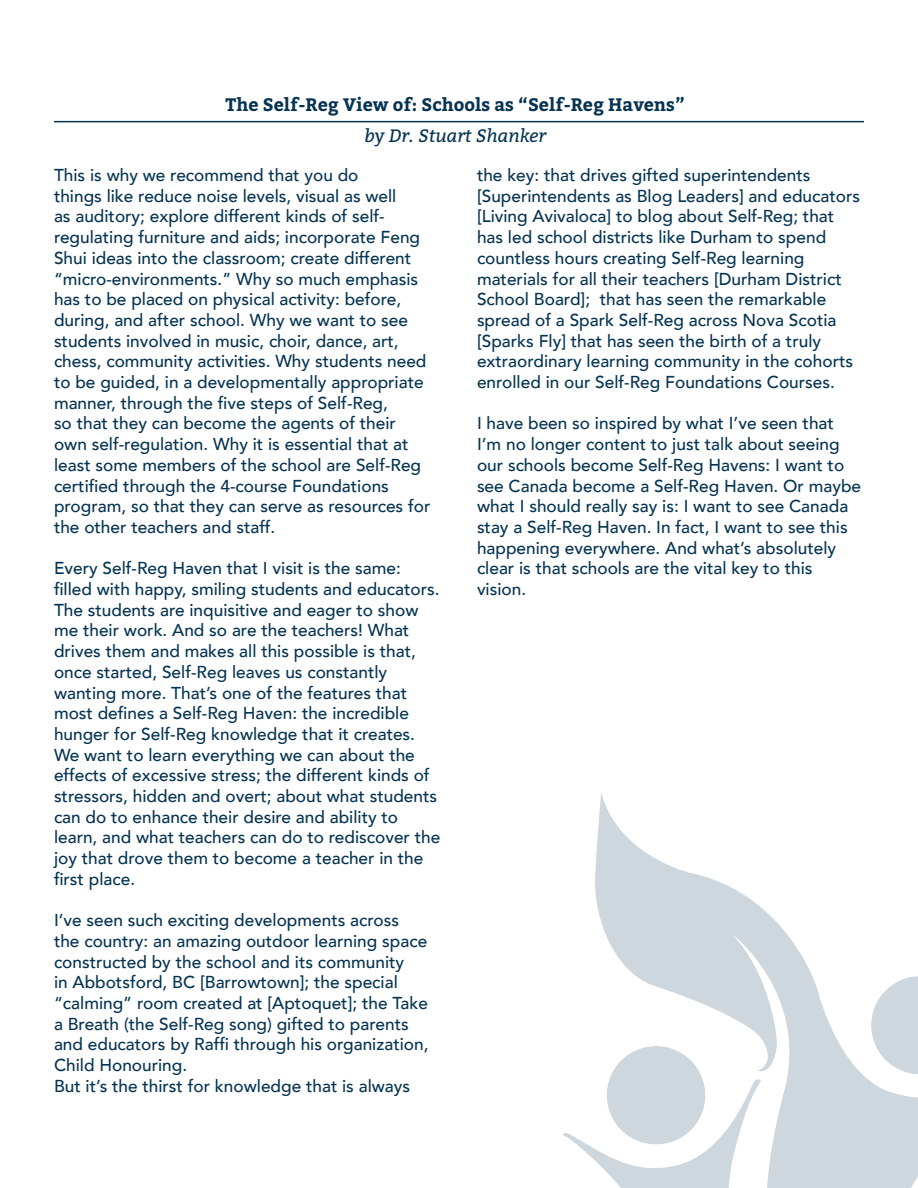
<style>
.page{position:relative;width:918px;height:1188px;background:#fff}
.page>*{position:absolute;margin:0;border:0;box-sizing:border-box;transform-origin:0 0}
.Header-bitter_25pt{font:700 18px "Bitter";color:#053351}
.subhead-_italic_18pt{font:italic 18px "Bitter";color:#053351}
.paragraph-text{font:500 17.25px/20.7px "Avenir";color:#053351}
</style>
<div class="page">
<hr style="left:54px;top:121px;width:810px;height:1px;background:#053351">
<img style="left:563px;top:793px;width:355px;height:395px">
<p class="Header-bitter_25pt" style="left:226px;top:91px;width:461px">The Self-Reg View of: Schools as “Self-Reg Havens”</p>
<p class="subhead-_italic_18pt" style="left:364px;top:123px;width:183px">by Dr. Stuart Shanker</p>
<p class="paragraph-text" style="left:54px;top:164px;width:378px">This is why we recommend that you do<br>things like reduce noise levels, visual as well<br>as auditory; explore different kinds of self&shy;regulating furniture and aids; incorporate Feng Shui ideas into the classroom; create different “micro-environments.” Why so much emphasis has to be placed on physical activity: before, during, and after school. Why we want to see students involved in music, choir, dance, art, chess, community activities. Why students need to be guided, in a developmentally appropriate manner, through the five steps of Self-Reg,<br>so that they can become the agents of their own self-regulation. Why it is essential that at least some members of the school are Self-Reg certified through the 4-course Foundations program, so that they can serve as resources for the other teachers and staff.</p>
<p class="paragraph-text" style="left:54px;top:557px;width:388px">Every Self-Reg Haven that I visit is the same: filled with happy, smiling students and educators.<br>The students are inquisitive and eager to show me their work. And so are the teachers! What drives them and makes all this possible is that, once started, Self-Reg leaves us constantly wanting more. That’s one of the features that most defines a Self-Reg Haven: the incredible hunger for Self-Reg knowledge that it creates.<br>We want to learn everything we can about the effects of excessive stress; the different kinds of stressors, hidden and overt; about what students can do to enhance their desire and ability to learn, and what teachers can do to rediscover the joy that drove them to become a teacher in the first place.</p>
<p class="paragraph-text" style="left:54px;top:909px;width:376px">I’ve seen such exciting developments across the country: an amazing outdoor learning space constructed by the school and its community<br>in Abbotsford, BC [Barrowtown]; the special “calming” room created at [Aptoquet]; the Take a Breath (the Self-Reg song) gifted to parents and educators by Raffi through his organization, Child Honouring.</p>
<p class="paragraph-text" style="left:54px;top:1075px;width:358px">But it’s the thirst for knowledge that is always</p>
<p class="paragraph-text" style="left:477px;top:164px;width:385px">the key: that drives gifted superintendents [Superintendents as Blog Leaders] and educators [Living Avivaloca] to blog about Self-Reg; that has led school districts like Durham to spend countless hours creating Self-Reg learning materials for all their teachers [Durham District School Board]; that has seen the remarkable spread of a Spark Self-Reg across Nova Scotia [Sparks Fly] that has seen the birth of a truly extraordinary learning community in the cohorts enrolled in our Self-Reg Foundations Courses.</p>
<p class="paragraph-text" style="left:477px;top:412px;width:386px">I have been so inspired by what I’ve seen that I’m no longer content to just talk about seeing our schools become Self-Reg Havens: I want to see Canada become a Self-Reg Haven. Or maybe what I should really say is: I want to see Canada stay a Self-Reg Haven. In fact, I want to see this happening everywhere. And what’s absolutely clear is that schools are the vital key to this vision.</p>
</div>
